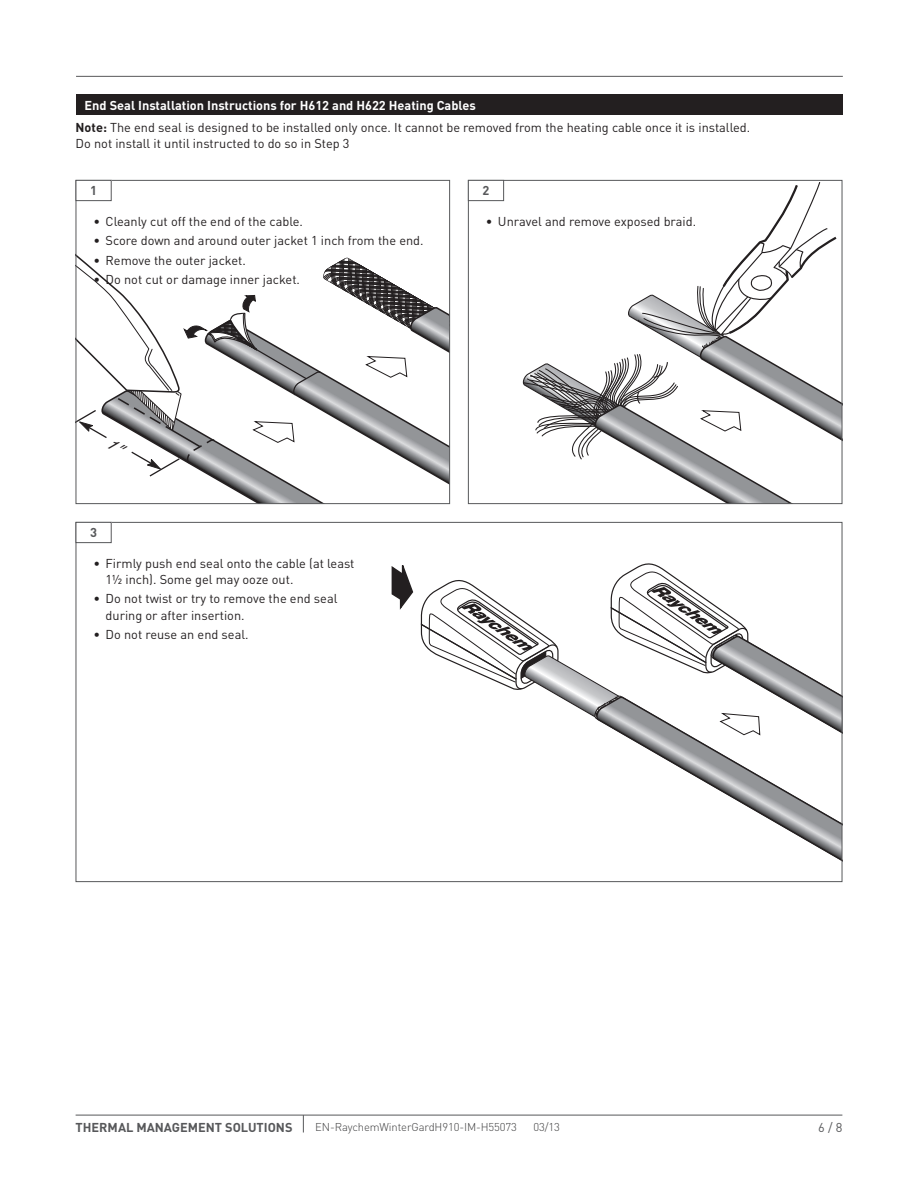
<style>
.page{position:relative;width:918px;height:1188px;background:#fff}
.page>*{position:absolute;margin:0;border:0;box-sizing:border-box;transform-origin:0 0}
.t1{font:12.75px/16.2px "DIN Pro";color:#231f20}
.t2{font:700 12.75px "DIN Pro";color:#fff}
.t3{font:700 12.75px "DIN Pro";color:#57585a}
.t4{font:12.75px "DIN Pro";color:#57585a}
.t5{font:300 11.25px "DIN Pro";letter-spacing:-.01em;color:#3e3e3f}
.s1{font-weight:700}
</style>
<div class="page">
<hr style="left:76px;top:76px;width:767px;height:1px;background:#57585a">
<hr style="left:76px;top:1115px;width:766px;height:1px;background:#57585a">
<svg style="left:303px;top:1115px;width:1px;height:17px"></svg>
<svg style="left:551px;top:661px;width:44px;height:56px"></svg>
<svg style="left:391px;top:565px;width:168px;height:127px"></svg>
<svg style="left:595px;top:563px;width:245px;height:297px"></svg>
<div style="left:76px;top:180px;width:36px;height:21px;border:1px solid #57585a"></div>
<div style="left:76px;top:522px;width:36px;height:21px;border:1px solid #57585a"></div>
<svg style="left:522px;top:182px;width:318px;height:320px"></svg>
<div style="left:468px;top:180px;width:374px;height:324px;border:1px solid #57585a"></div>
<div style="left:468px;top:180px;width:36px;height:21px;border:1px solid #57585a"></div>
<div style="left:76px;top:94px;width:766px;height:22px;background:#231f20"></div>
<svg style="left:76px;top:247px;width:374px;height:257px"></svg>
<p class="t2" style="left:85px;top:97px;width:393px">End Seal Installation Instructions for H612 and H622 Heating Cables</p>
<p class="t1" style="left:76px;top:120px;width:676px;line-height:15.3px"><span class="s1">Note:</span> The end seal is designed to be installed only once. It cannot be removed from the heating cable once it is installed.<br>Do not install it until instructed to do so in Step 3</p>
<p class="t3" style="left:90px;top:182px;width:8px">1</p>
<p class="t1" style="left:94px;top:213px;width:211px">• Cleanly cut off the end of the cable.</p>
<p class="t1" style="left:94px;top:232px;width:332px">• Score down and around outer jacket 1 inch from the end.</p>
<p class="t1" style="left:94px;top:251px;width:154px">• Remove the outer jacket.</p>
<p class="t1" style="left:94px;top:271px;width:208px">• Do not cut or damage inner jacket.</p>
<p class="t3" style="left:483px;top:182px;width:8px">2</p>
<p class="t1" style="left:486px;top:213px;width:212px">• Unravel and remove exposed braid.</p>
<p class="t3" style="left:90px;top:524px;width:8px">3</p>
<p class="t1" style="left:106px;top:555px;width:250px;text-indent:-12px">• Firmly push end seal onto the cable (at least<br>1½ inch). Some gel may ooze out.</p>
<p class="t1" style="left:106px;top:590px;width:233px;text-indent:-12px">• Do not twist or try to remove the end seal during or after insertion.</p>
<p class="t1" style="left:94px;top:626px;width:157px">• Do not reuse an end seal.</p>
<p class="t3" style="left:76px;top:1119px;width:218px">THERMAL MANAGEMENT SOLUTIONS</p>
<p class="t5" style="left:315px;top:1119px;width:203px">EN-RaychemWinterGardH910-IM-H55073</p>
<p class="t5" style="left:533px;top:1119px;width:28px">03/13</p>
<p class="t4" style="left:818px;top:1119px;width:26px">6 / 8</p>
</div>
